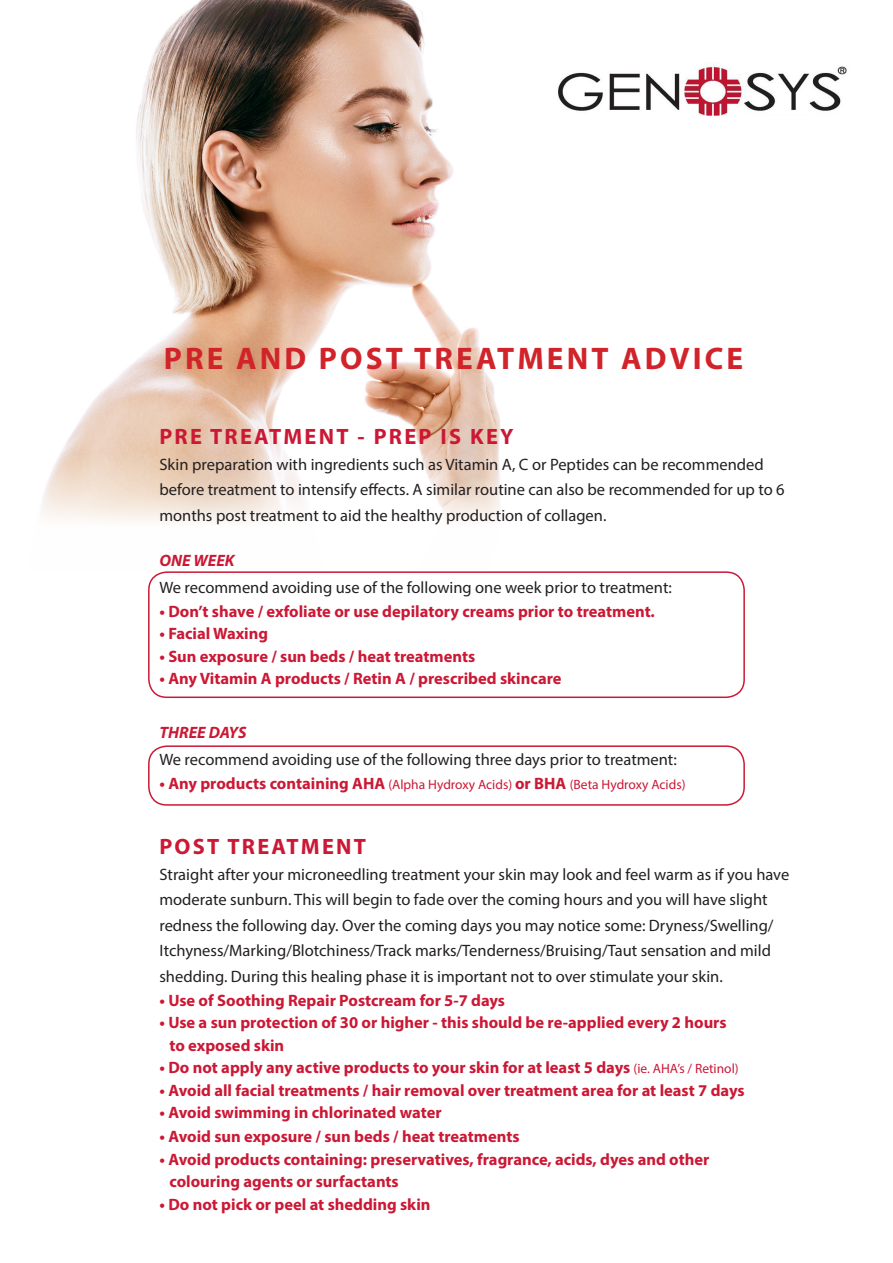
<style>
.page{position:relative;width:893px;height:1263px;background:#fff}
.page>*{position:absolute;margin:0;border:0;box-sizing:border-box;transform-origin:0 0}
.t1{font:700 31.35px "Myriad Pro";letter-spacing:.1em;color:#d1232a}
.t2{font:700 22.35px "Myriad Pro";letter-spacing:.1em;color:#cb1835}
.t3{font:16.5px/25.5px "Myriad Pro";color:#231f20}
.t4{font:700 16.5px "Myriad Pro";color:#cb1835}
.t5{font:italic 700 16.5px "Myriad Pro";color:#cb1835}
.t6{font:13.5px "Myriad Pro";color:#cb1835}
.s1{font-weight:700;font-size:16.5px}
.s2{font-weight:400;font-size:13.5px}
</style>
<div class="page">
<img style="left:42px;top:0;width:458px;height:522px">
<img style="left:558px;top:62px;width:289px;height:54px">
<div style="left:148px;top:571px;width:597px;height:127px;border:2px solid #cb1835;border-radius:18px"></div>
<div style="left:148px;top:745px;width:597px;height:61px;border:2px solid #cb1835;border-radius:18px"></div>
<p class="t1" style="left:164px;top:338px;width:581px">PRE AND POST TREATMENT ADVICE</p>
<p class="t2" style="left:159px;top:422px;width:356px">PRE TREATMENT - PREP IS KEY</p>
<p class="t3" style="left:159px;top:451px;width:627px">Skin preparation with ingredients such as Vitamin A, C or Peptides can be recommended before treatment to intensify effects. A similar routine can also be recommended for up to 6 months post treatment to aid the healthy production of collagen.</p>
<p class="t5" style="left:159px;top:549px;width:77px">ONE WEEK</p>
<p class="t3" style="left:159px;top:574px;width:514px">We recommend avoiding use of the following one week prior to treatment:</p>
<p class="t4" style="left:159px;top:600px;width:497px">• Don’t shave / exfoliate or use depilatory creams prior to treatment.</p>
<p class="t4" style="left:159px;top:623px;width:110px">• Facial Waxing</p>
<p class="t4" style="left:159px;top:645px;width:317px">• Sun exposure / sun beds / heat treatments</p>
<p class="t4" style="left:159px;top:668px;width:404px">• Any Vitamin A products / Retin A / prescribed skincare</p>
<p class="t5" style="left:159px;top:722px;width:88px">THREE DAYS</p>
<p class="t3" style="left:159px;top:747px;width:519px">We recommend avoiding use of the following three days prior to treatment:</p>
<p class="t6" style="left:159px;top:776px;width:528px"><span class="s1">• Any products containing AHA</span> (Alpha Hydroxy Acids) <span class="s1">or BHA</span> (Beta Hydroxy Acids)</p>
<p class="t2" style="left:159px;top:832px;width:208px">POST TREATMENT</p>
<p class="t3" style="left:159px;top:861px;width:631px">Straight after your microneedling treatment your skin may look and feel warm as if you have moderate sunburn. This will begin to fade over the coming hours and you will have slight redness the following day. Over the coming days you may notice some: Dryness/Swelling/ Itchyness/Marking/Blotchiness/Track marks/Tenderness/Bruising/Taut sensation and mild shedding. During this healing phase it is important not to over stimulate your skin.</p>
<p class="t4" style="left:159px;top:989px;width:347px">• Use of Soothing Repair Postcream for 5-7 days</p>
<p class="t4" style="left:159px;top:1012px;width:569px">• Use a sun protection of 30 or higher - this should be re-applied every 2 hours</p>
<p class="t4" style="left:169px;top:1034px;width:116px">to exposed skin</p>
<p class="t4" style="left:159px;top:1057px;width:581px">• Do not apply any active products to your skin for at least 5 days <span class="s2">(ie. AHA’s / Retinol)</span></p>
<p class="t4" style="left:159px;top:1079px;width:587px">• Avoid all facial treatments / hair removal over treatment area for at least 7 days</p>
<p class="t4" style="left:159px;top:1102px;width:284px">• Avoid swimming in chlorinated water</p>
<p class="t4" style="left:159px;top:1126px;width:362px">• Avoid sun exposure / sun beds / heat treatments</p>
<p class="t4" style="left:159px;top:1148px;width:551px">• Avoid products containing: preservatives, fragrance, acids, dyes and other</p>
<p class="t4" style="left:169px;top:1171px;width:231px">colouring agents or surfactants</p>
<p class="t4" style="left:159px;top:1193px;width:273px">• Do not pick or peel at shedding skin</p>
</div>
